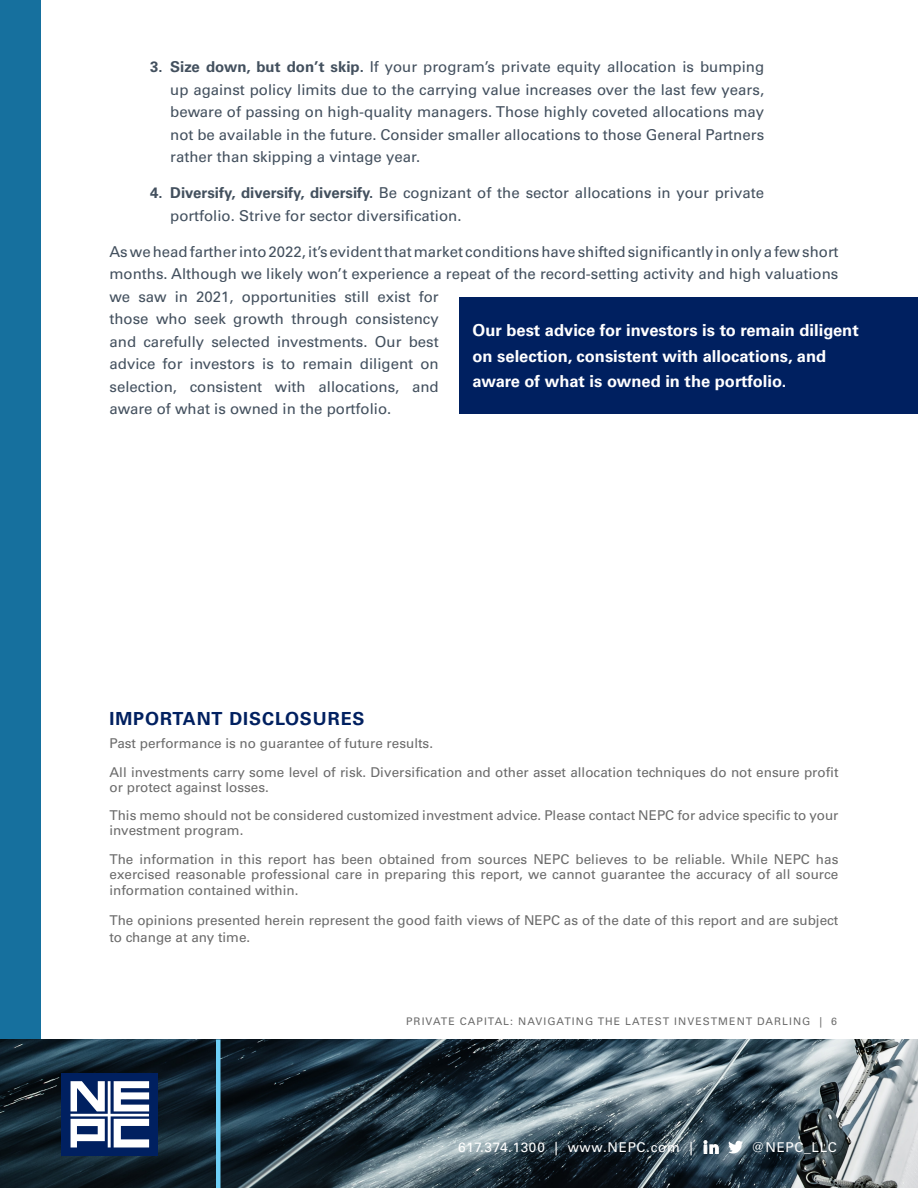
<style>
.page{position:relative;width:918px;height:1188px;background:#fff}
.page>*{position:absolute;margin:0;border:0;box-sizing:border-box;transform-origin:0 0}
.Heading{font:700 18px "Univers LT Pro 65";letter-spacing:.05em;color:#002060}
.t1{font:700 16.5px/25.5px "Univers LT Pro 65";color:#fff}
.Main_Body_Text{font:15px/22.5px "Univers LT Pro 55 Roman";color:#43505e}
.Disclosures{font:13.5px/15px "Univers LT Pro 55 Roman";color:#6b6b6b}
.t2{font:13.5px "Univers LT Pro 55 Roman";letter-spacing:.05em;color:#fff}
.Main_Body_Text-2{font:10.5px "Univers LT Pro 55 Roman";letter-spacing:.1em;color:#6b6b6b}
.s1{font-family:"Univers LT Pro 65";font-weight:700}
</style>
<div class="page">
<div style="left:0;top:0;width:40px;height:1188px;background:#16709e"></div>
<img style="left:0;top:1040px;width:918px;height:148px">
<hr style="left:216px;top:1040px;width:4px;height:148px;background:#6ed0f7">
<svg style="left:704px;top:1141px;width:14px;height:12px"></svg>
<svg style="left:728px;top:1141px;width:15px;height:12px"></svg>
<div style="left:61px;top:1074px;width:97px;height:82px;background:#002060"></div>
<svg style="left:70px;top:1081px;width:79px;height:66px"></svg>
<div style="left:459px;top:298px;width:459px;height:116px;background:#002060"></div>
<p class="Main_Body_Text" style="left:170px;top:55px;width:596px;text-align:justify;text-indent:-20px"><span class="s1">3. Size down, but don’t skip.</span> If your program’s private equity allocation is bumping up against policy limits due to the carrying value increases over the last few years, beware of passing on high-quality managers. Those highly coveted allocations may not be available in the future. Consider smaller allocations to those General Partners rather than skipping a vintage year.</p>
<p class="Main_Body_Text" style="left:170px;top:181px;width:596px;text-indent:-20px"><span class="s1">4. Diversify, diversify, diversify.</span> Be cognizant of the sector allocations in your private portfolio. Strive for sector diversification.</p>
<p class="Main_Body_Text" style="left:110px;top:240px;width:731px">As we head farther into 2022, it’s evident that market conditions have shifted significantly in only a few short months. Although we likely won’t experience a repeat of the record-setting activity and high valuations we saw in 2021, opportunities still exist for<br>those who seek growth through consistency<br>and carefully selected investments. Our best<br>advice for investors is to remain diligent on<br>selection, consistent with allocations, and<br>aware of what is owned in the portfolio.</p>
<p class="t1" style="left:472px;top:317px;width:388px">Our best advice for investors is to remain diligent on selection, consistent with allocations, and aware of what is owned in the portfolio.</p>
<p class="Heading" style="left:110px;top:706px;width:257px">IMPORTANT DISCLOSURES</p>
<p class="Disclosures" style="left:110px;top:735px;width:325px">Past performance is no guarantee of future results.</p>
<p class="Disclosures" style="left:110px;top:764px;width:731px">All investments carry some level of risk. Diversification and other asset allocation techniques do not ensure profit or protect against losses.</p>
<p class="Disclosures" style="left:110px;top:807px;width:731px">This memo should not be considered customized investment advice. Please contact NEPC for advice specific to your investment program.</p>
<p class="Disclosures" style="left:110px;top:851px;width:731px">The information in this report has been obtained from sources NEPC believes to be reliable. While NEPC has exercised reasonable professional care in preparing this report, we cannot guarantee the accuracy of all source</p>
<p class="Disclosures" style="left:110px;top:882px;width:190px">information contained within.</p>
<p class="Disclosures" style="left:110px;top:911px;width:730px;line-height:16.5px">The opinions presented herein represent the good faith views of NEPC as of the date of this report and are subject to change at any time.</p>
<p class="Main_Body_Text-2" style="left:406px;top:1014px;width:432px">PRIVATE CAPITAL: NAVIGATING THE LATEST INVESTMENT DARLING | 6</p>
<p class="t2" style="left:458px;top:1137px;width:236px">617.374.1300 | www.NEPC.com |</p>
<p class="t2" style="left:751px;top:1137px;width:87px">@NEPC_LLC</p>
</div>
